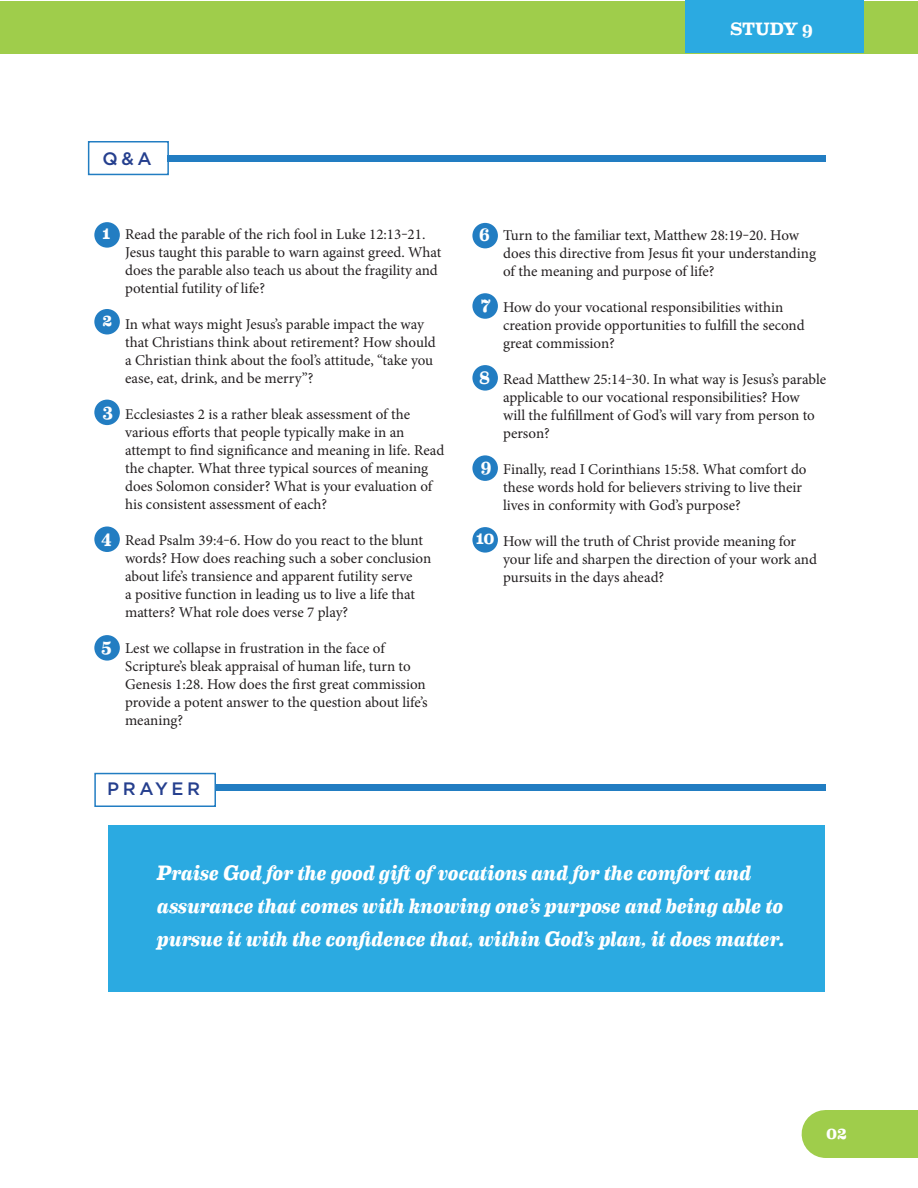
<style>
.page{position:relative;width:918px;height:1188px;background:#fff}
.page>*{position:absolute;margin:0;border:0;box-sizing:border-box;transform-origin:0 0}
.t1{font:italic 700 21px/33px "Eames Century Modern";letter-spacing:-.01em;color:#fff}
.t2{font:700 18px "Eames Century Modern";letter-spacing:-.015em;color:#fff}
.t3{font:500 18px "Gotham HTF";letter-spacing:.2em;color:#253f8e}
.t4{font:15px/18px "Minion Pro";color:#231f20}
</style>
<div class="page">
<div style="left:1px;top:1px;width:917px;height:52px;background:#9fcd4b"></div>
<div style="left:686px;top:0;width:178px;height:53px;background:#2baae1"></div>
<div style="left:826px;top:1110px;width:92px;height:48px;background:#9fcd4b"></div>
<div style="left:108px;top:825px;width:717px;height:166px;background:#2baae1"></div>
<div style="left:216px;top:784px;width:609px;height:7px;background:#227dc2"></div>
<div style="left:94px;top:773px;width:122px;height:34px;border:2px solid #227dc2"></div>
<div style="left:94px;top:222px;width:26px;height:26px;background:#227dc2;border-radius:50%"></div>
<div style="left:167px;top:156px;width:658px;height:6px;background:#227dc2"></div>
<div style="left:94px;top:309px;width:26px;height:25px;background:#227dc2;border-radius:50%"></div>
<div style="left:94px;top:400px;width:26px;height:25px;background:#227dc2;border-radius:50%"></div>
<div style="left:94px;top:526px;width:26px;height:26px;background:#227dc2;border-radius:50%"></div>
<div style="left:94px;top:635px;width:26px;height:26px;background:#227dc2;border-radius:50%"></div>
<div style="left:472px;top:223px;width:26px;height:25px;background:#227dc2;border-radius:50%"></div>
<div style="left:472px;top:293px;width:26px;height:26px;background:#227dc2;border-radius:50%"></div>
<div style="left:472px;top:365px;width:26px;height:26px;background:#227dc2;border-radius:50%"></div>
<div style="left:472px;top:455px;width:26px;height:26px;background:#227dc2;border-radius:50%"></div>
<div style="left:472px;top:527px;width:26px;height:26px;background:#227dc2;border-radius:50%"></div>
<div style="left:88px;top:141px;width:81px;height:34px;border:2px solid #227dc2"></div>
<p class="t2" style="left:730px;top:15px;width:84px">STUDY 9</p>
<p class="t3" style="left:103px;top:149px;width:51px">Q&amp;A</p>
<p class="t2" style="left:103px;top:219px;width:9px">1</p>
<p class="t2" style="left:103px;top:306px;width:11px">2</p>
<p class="t2" style="left:103px;top:397px;width:12px">3</p>
<p class="t2" style="left:101px;top:524px;width:12px">4</p>
<p class="t2" style="left:101px;top:632px;width:12px">5</p>
<p class="t4" style="left:125px;top:225px;width:318px">Read the parable of the rich fool in Luke 12:13‒21.<br>Jesus taught this parable to warn against greed. What does the parable also teach us about the fragility and potential futility of life?</p>
<p class="t4" style="left:125px;top:315px;width:312px">In what ways might Jesus’s parable impact the way that Christians think about retirement? How should a Christian think about the fool’s attitude, “take you ease, eat, drink, and be merry”?</p>
<p class="t4" style="left:125px;top:405px;width:321px">Ecclesiastes 2 is a rather bleak assessment of the various efforts that people typically make in an attempt to find significance and meaning in life. Read the chapter. What three typical sources of meaning does Solomon consider? What is your evaluation of his consistent assessment of each?</p>
<p class="t4" style="left:125px;top:531px;width:308px">Read Psalm 39:4‒6. How do you react to the blunt words? How does reaching such a sober conclusion about life’s transience and apparent futility serve<br>a positive function in leading us to live a life that matters? What role does verse 7 play?</p>
<p class="t4" style="left:125px;top:639px;width:304px">Lest we collapse in frustration in the face of Scripture’s bleak appraisal of human life, turn to Genesis 1:28. How does the first great commission provide a potent answer to the question about life’s meaning?</p>
<p class="t3" style="left:107px;top:779px;width:95px">PRAYER</p>
<p class="t2" style="left:479px;top:222px;width:12px">6</p>
<p class="t2" style="left:481px;top:290px;width:11px">7</p>
<p class="t2" style="left:479px;top:364px;width:12px">8</p>
<p class="t2" style="left:481px;top:453px;width:12px">9</p>
<p class="t2" style="left:476px;top:524px;width:20px">10</p>
<p class="t4" style="left:503px;top:226px;width:314px">Turn to the familiar text, Matthew 28:19‒20. How does this directive from Jesus fit your understanding of the meaning and purpose of life?</p>
<p class="t4" style="left:503px;top:298px;width:303px">How do your vocational responsibilities within creation provide opportunities to fulfill the second great commission?</p>
<p class="t4" style="left:503px;top:370px;width:325px">Read Matthew 25:14‒30. In what way is Jesus’s parable applicable to our vocational responsibilities? How<br>will the fulfillment of God’s will vary from person to person?</p>
<p class="t4" style="left:503px;top:460px;width:305px">Finally, read I Corinthians 15:58. What comfort do these words hold for believers striving to live their lives in conformity with God’s purpose?</p>
<p class="t4" style="left:503px;top:532px;width:315px">How will the truth of Christ provide meaning for your life and sharpen the direction of your work and pursuits in the days ahead?</p>
<p class="t1" style="left:157px;top:855px;width:629px">Praise God for the good gift of vocations and for the comfort and assurance that comes with knowing one’s purpose and being able to pursue it with the confidence that, within God’s plan, it does matter.</p>
<p class="t2" style="left:826px;top:1119px;width:22px">02</p>
</div>
